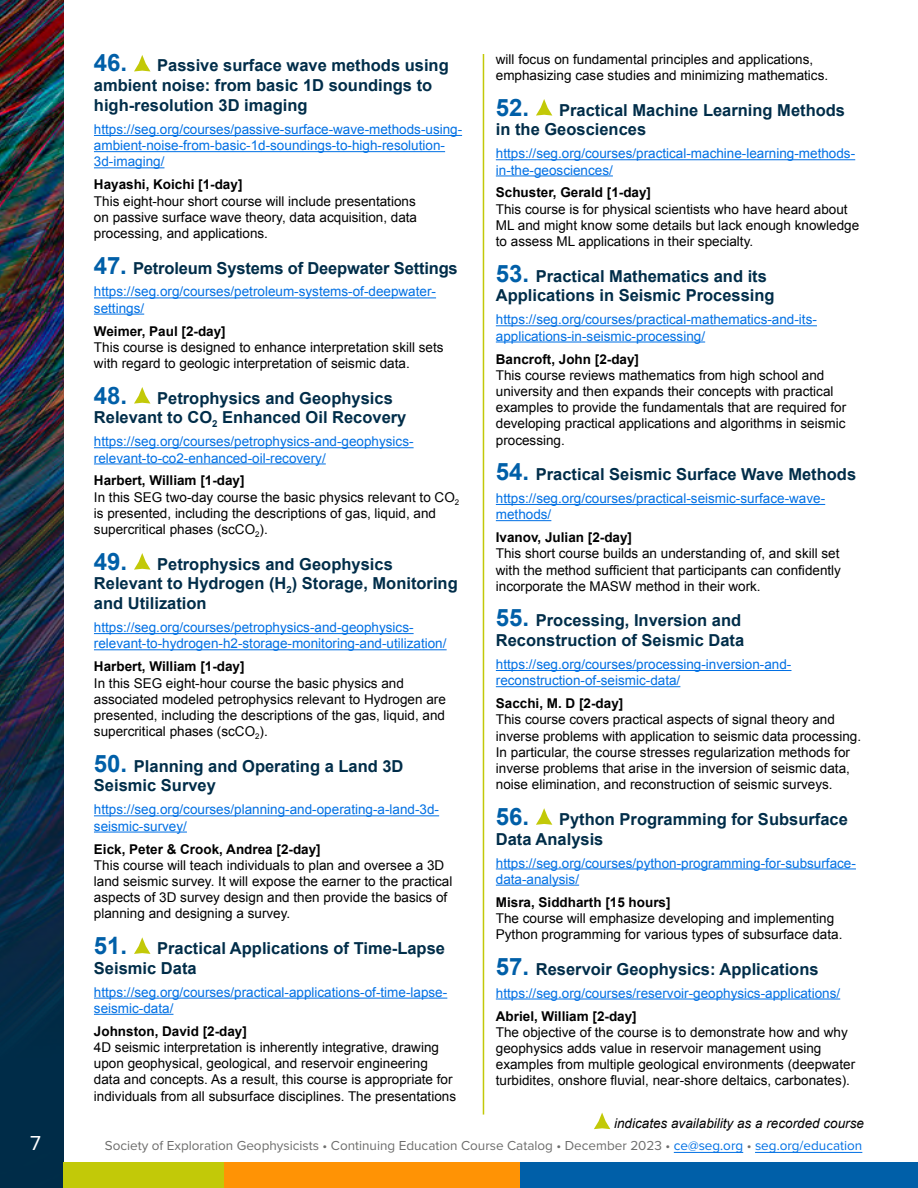
<style>
.page{position:relative;width:918px;height:1188px;background:#fff}
.page>*{position:absolute;margin:0;border:0;box-sizing:border-box;transform-origin:0 0}
.t1{font:21px "Proxima Nova";color:#fff}
.t2{font:700 16.5px/19.8px "Arial";color:#002d49}
.t3{font:13.5px/16.2px "Arial";color:#000001}
.t4{font:13.5px/16.2px "Arial";color:#0070e4}
.t5{font:700 13.5px "Arial";color:#000001}
.t6{font:13.5px "Proxima Nova";color:#6d6d6c}
.t7{font:italic 13.5px "Arial";color:#000001}
.s1{font-size:24px;color:#005fa8}
.s2{font-weight:700}
.s3{color:#0070e4}
</style>
<div class="page">
<div style="left:64px;top:1162px;width:411px;height:26px;background:#c2c908"></div>
<div style="left:224px;top:1162px;width:551px;height:26px;background:#ff9305"></div>
<div style="left:520px;top:1162px;width:398px;height:26px;background:#005fa8"></div>
<hr style="left:674px;top:1152px;width:69px;height:1px;background:#0070e4">
<hr style="left:755px;top:1152px;width:107px;height:1px;background:#0070e4">
<img style="left:0;top:0;width:64px;height:1188px">
<hr style="left:483px;top:54px;width:1px;height:1061px;background:#c2c908">
<svg style="left:594px;top:1113px;width:16px;height:16px"></svg>
<hr style="left:94px;top:135px;width:368px;height:1px;background:#0070e4">
<hr style="left:94px;top:151px;width:351px;height:1px;background:#0070e4">
<hr style="left:94px;top:167px;width:70px;height:1px;background:#0070e4">
<hr style="left:94px;top:297px;width:342px;height:1px;background:#0070e4">
<hr style="left:94px;top:314px;width:50px;height:1px;background:#0070e4">
<hr style="left:94px;top:447px;width:320px;height:1px;background:#0070e4">
<hr style="left:94px;top:463px;width:232px;height:1px;background:#0070e4">
<hr style="left:94px;top:633px;width:320px;height:1px;background:#0070e4">
<hr style="left:94px;top:649px;width:353px;height:1px;background:#0070e4">
<hr style="left:94px;top:815px;width:345px;height:1px;background:#0070e4">
<hr style="left:94px;top:832px;width:93px;height:1px;background:#0070e4">
<hr style="left:94px;top:998px;width:353px;height:1px;background:#0070e4">
<hr style="left:94px;top:1014px;width:79px;height:1px;background:#0070e4">
<svg style="left:134px;top:55px;width:16px;height:16px"></svg>
<svg style="left:134px;top:387px;width:17px;height:17px"></svg>
<svg style="left:134px;top:553px;width:17px;height:17px"></svg>
<svg style="left:134px;top:937px;width:17px;height:17px"></svg>
<hr style="left:496px;top:159px;width:359px;height:1px;background:#0070e4">
<hr style="left:496px;top:175px;width:117px;height:1px;background:#0070e4">
<hr style="left:496px;top:325px;width:321px;height:1px;background:#0070e4">
<hr style="left:496px;top:342px;width:209px;height:1px;background:#0070e4">
<hr style="left:496px;top:504px;width:329px;height:1px;background:#0070e4">
<hr style="left:496px;top:520px;width:55px;height:1px;background:#0070e4">
<hr style="left:496px;top:670px;width:295px;height:1px;background:#0070e4">
<hr style="left:496px;top:686px;width:184px;height:1px;background:#0070e4">
<hr style="left:496px;top:868px;width:360px;height:1px;background:#0070e4">
<hr style="left:496px;top:885px;width:83px;height:1px;background:#0070e4">
<hr style="left:496px;top:999px;width:344px;height:1px;background:#0070e4">
<svg style="left:536px;top:99px;width:16px;height:17px"></svg>
<svg style="left:536px;top:808px;width:16px;height:17px"></svg>
<p class="t2" style="left:94px;top:56px;width:356px"><span class="s1">46.</span> Passive surface wave methods using ambient noise: from basic 1D soundings to high-resolution 3D imaging</p>
<p class="t4" style="left:94px;top:121px;width:370px">https://seg.org/courses/passive-surface-wave-methods-using&shy;ambient-noise-from-basic-1d-soundings-to-high-resolution-<br>3d-imaging/</p>
<p class="t5" style="left:94px;top:176px;width:150px">Hayashi, Koichi [1-day]</p>
<p class="t3" style="left:94px;top:193px;width:325px;text-align:justify">This eight-hour short course will include presentations on passive surface wave theory, data acquisition, data processing, and applications.</p>
<p class="t2" style="left:94px;top:258px;width:365px"><span class="s1">47.</span> Petroleum Systems of Deepwater Settings</p>
<p class="t4" style="left:94px;top:284px;width:344px">https://seg.org/courses/petroleum-systems-of-deepwater&shy;settings/</p>
<p class="t5" style="left:94px;top:322px;width:133px">Weimer, Paul [2-day]</p>
<p class="t3" style="left:94px;top:339px;width:351px">This course is designed to enhance interpretation skill sets with regard to geologic interpretation of seismic data.</p>
<p class="t2" style="left:94px;top:388px;width:314px"><span class="s1">48.</span> Petrophysics and Geophysics<br>Relevant to CO<sub>2</sub> Enhanced Oil Recovery</p>
<p class="t4" style="left:94px;top:434px;width:321px">https://seg.org/courses/petrophysics-and-geophysics&shy;relevant-to-co2-enhanced-oil-recovery/</p>
<p class="t3" style="left:94px;top:473px;width:367px"><span class="s2">Harbert, William [1-day]<br></span>In this SEG two-day course the basic physics relevant to CO<sub>2 </sub>is presented, including the descriptions of gas, liquid, and supercritical phases (scCO<sub>2</sub>).</p>
<p class="t2" style="left:94px;top:554px;width:365px"><span class="s1">49.</span> Petrophysics and Geophysics<br>Relevant to Hydrogen (H<sub>2</sub>) Storage, Monitoring and Utilization</p>
<p class="t4" style="left:94px;top:619px;width:354px">https://seg.org/courses/petrophysics-and-geophysics&shy;relevant-to-hydrogen-h2-storage-monitoring-and-utilization/</p>
<p class="t5" style="left:94px;top:658px;width:152px">Harbert, William [1-day]</p>
<p class="t3" style="left:94px;top:675px;width:353px">In this SEG eight-hour course the basic physics and associated modeled petrophysics relevant to Hydrogen are presented, including the descriptions of the gas, liquid, and supercritical phases (scCO<sub>2</sub>).</p>
<p class="t2" style="left:94px;top:757px;width:311px"><span class="s1">50.</span> Planning and Operating a Land 3D<br>Seismic Survey</p>
<p class="t4" style="left:94px;top:802px;width:347px">https://seg.org/courses/planning-and-operating-a-land-3d&shy;seismic-survey/</p>
<p class="t5" style="left:94px;top:840px;width:228px">Eick, Peter &amp; Crook, Andrea [2-day]</p>
<p class="t3" style="left:94px;top:857px;width:360px">This course will teach individuals to plan and oversee a 3D land seismic survey. It will expose the earner to the practical aspects of 3D survey design and then provide the basics of planning and designing a survey.</p>
<p class="t2" style="left:94px;top:939px;width:353px"><span class="s1">51.</span> Practical Applications of Time-Lapse<br>Seismic Data</p>
<p class="t4" style="left:94px;top:984px;width:355px">https://seg.org/courses/practical-applications-of-time-lapse&shy;seismic-data/</p>
<p class="t5" style="left:94px;top:1022px;width:155px">Johnston, David [2-day]</p>
<p class="t3" style="left:94px;top:1039px;width:364px">4D seismic interpretation is inherently integrative, drawing upon geophysical, geological, and reservoir engineering data and concepts. As a result, this course is appropriate for individuals from all subsurface disciplines. The presentations</p>
<p class="t3" style="left:496px;top:51px;width:334px">will focus on fundamental principles and applications, emphasizing case studies and minimizing mathematics.</p>
<p class="t2" style="left:496px;top:100px;width:351px"><span class="s1">52.</span> Practical Machine Learning Methods in the Geosciences</p>
<p class="t4" style="left:496px;top:146px;width:361px">https://seg.org/courses/practical-machine-learning-methods&shy;in-the-geosciences/</p>
<p class="t5" style="left:496px;top:184px;width:157px">Schuster, Gerald [1-day]</p>
<p class="t3" style="left:496px;top:201px;width:365px">This course is for physical scientists who have heard about<br>ML and might know some details but lack enough knowledge to assess ML applications in their specialty.</p>
<p class="t2" style="left:496px;top:266px;width:280px"><span class="s1">53.</span> Practical Mathematics and its<br>Applications in Seismic Processing</p>
<p class="t4" style="left:496px;top:312px;width:323px">https://seg.org/courses/practical-mathematics-and-its&shy;applications-in-seismic-processing/</p>
<p class="t5" style="left:496px;top:350px;width:145px">Bancroft, John [2-day]</p>
<p class="t3" style="left:496px;top:367px;width:352px">This course reviews mathematics from high school and university and then expands their concepts with practical examples to provide the fundamentals that are required for developing practical applications and algorithms in seismic processing.</p>
<p class="t2" style="left:496px;top:465px;width:362px"><span class="s1">54.</span> Practical Seismic Surface Wave Methods</p>
<p class="t4" style="left:496px;top:490px;width:331px">https://seg.org/courses/practical-seismic-surface-wave&shy;methods/</p>
<p class="t5" style="left:496px;top:529px;width:138px">Ivanov, Julian [2-day]</p>
<p class="t3" style="left:496px;top:546px;width:347px;text-align:justify">This short course builds an understanding of, and skill set with the method sufficient that participants can confidently incorporate the MASW method in their work.</p>
<p class="t2" style="left:496px;top:611px;width:250px"><span class="s1">55.</span> Processing, Inversion and<br>Reconstruction of Seismic Data</p>
<p class="t4" style="left:496px;top:656px;width:297px">https://seg.org/courses/processing-inversion-and&shy;reconstruction-of-seismic-data/</p>
<p class="t5" style="left:496px;top:695px;width:129px">Sacchi, M. D [2-day]</p>
<p class="t3" style="left:496px;top:712px;width:367px">This course covers practical aspects of signal theory and inverse problems with application to seismic data processing.<br>In particular, the course stresses regularization methods for inverse problems that arise in the inversion of seismic data, noise elimination, and reconstruction of seismic surveys.</p>
<p class="t2" style="left:496px;top:810px;width:354px"><span class="s1">56.</span> Python Programming for Subsurface<br>Data Analysis</p>
<p class="t4" style="left:496px;top:855px;width:362px">https://seg.org/courses/python-programming-for-subsurface&shy;data-analysis/</p>
<p class="t5" style="left:496px;top:893px;width:176px">Misra, Siddharth [15 hours]</p>
<p class="t3" style="left:496px;top:910px;width:348px">The course will emphasize developing and implementing<br>Python programming for various types of subsurface data.</p>
<p class="t2" style="left:496px;top:959px;width:324px"><span class="s1">57.</span> Reservoir Geophysics: Applications</p>
<p class="t4" style="left:496px;top:985px;width:346px">https://seg.org/courses/reservoir-geophysics-applications/</p>
<p class="t5" style="left:496px;top:1007px;width:142px">Abriel, William [2-day]</p>
<p class="t3" style="left:496px;top:1024px;width:361px">The objective of the course is to demonstrate how and why geophysics adds value in reservoir management using examples from multiple geological environments (deepwater turbidites, onshore fluvial, near-shore deltaics, carbonates).</p>
<p class="t7" style="left:614px;top:1114px;width:251px">indicates availability as a recorded course</p>
<h1 class="t1" style="left:30px;top:1128px;width:12px">7</h1>
<p class="t6" style="left:105px;top:1136px;width:759px">Society of Exploration Geophysicists • Continuing Education Course Catalog • December 2023 • <span class="s3">ce@seg.org</span> • <span class="s3">seg.org/education</span></p>
</div>
